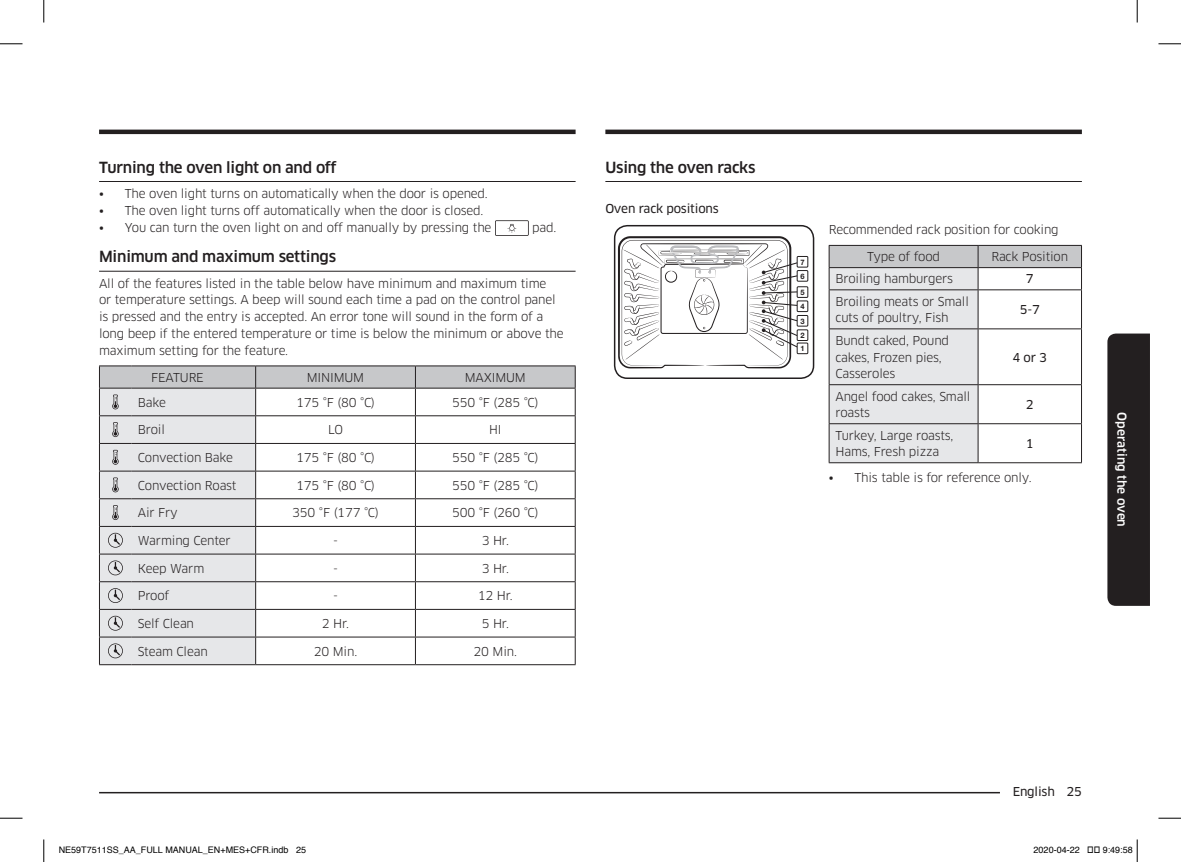
<style>
.page{position:relative;width:1181px;height:862px;background:#fff}
.page>*{position:absolute;margin:0;border:0;box-sizing:border-box;transform-origin:0 0}
.t1{font:500 15px "Samsung Clan Pro";letter-spacing:-.015em;color:#231f20}
.t2{font:12px/16.8px "Samsung Clan Pro";letter-spacing:-.015em;color:#231f20}
.t3{font:12px "Samsung Clan Pro News";letter-spacing:-.015em;color:#231f20}
.t4{font:500 12px "Samsung Clan Pro";color:#fff}
.t5{font:9px "Helvetica";color:#000}
.t6{font:700 7.5px "Helvetica Neue";color:#231f20}
.s1{font-family:"Samsung Clan Pro News"}
</style>
<div class="page">
<hr style="left:99px;top:791px;width:935px;height:2px;background:#231f20">
<div style="left:999px;top:782px;width:82px;height:15px;background:#fff"></div>
<div style="left:1107px;top:333px;width:42px;height:272px;background:#231f20"></div>
<div style="left:99px;top:129px;width:476px;height:5px;background:#231f20"></div>
<div style="left:605px;top:129px;width:476px;height:5px;background:#231f20"></div>
<hr style="left:99px;top:181px;width:476px;height:1px;background:#231f20">
<hr style="left:99px;top:271px;width:476px;height:1px;background:#231f20">
<svg style="left:495px;top:220px;width:33px;height:16px"></svg>
<hr style="left:99px;top:365px;width:32px;height:1px;background:#231f20">
<hr style="left:131px;top:365px;width:125px;height:1px;background:#231f20">
<hr style="left:256px;top:365px;width:159px;height:1px;background:#231f20">
<hr style="left:415px;top:365px;width:160px;height:1px;background:#231f20">
<hr style="left:99px;top:664px;width:32px;height:1px;background:#231f20">
<hr style="left:131px;top:664px;width:125px;height:1px;background:#231f20">
<hr style="left:256px;top:664px;width:159px;height:1px;background:#231f20">
<hr style="left:415px;top:664px;width:160px;height:1px;background:#231f20">
<svg style="left:99px;top:366px;width:477px;height:298px"></svg>
<hr style="left:605px;top:181px;width:476px;height:1px;background:#231f20">
<svg style="left:618px;top:236px;width:180px;height:132px"></svg>
<div style="left:796px;top:342px;width:12px;height:12px;border:1px solid #231f20"></div>
<div style="left:796px;top:329px;width:12px;height:12px;border:1px solid #231f20"></div>
<div style="left:796px;top:315px;width:12px;height:11px;border:1px solid #231f20"></div>
<div style="left:796px;top:300px;width:12px;height:12px;border:1px solid #231f20"></div>
<div style="left:796px;top:286px;width:12px;height:12px;border:1px solid #231f20"></div>
<div style="left:796px;top:270px;width:12px;height:11px;border:1px solid #231f20"></div>
<div style="left:796px;top:256px;width:12px;height:11px;border:1px solid #231f20"></div>
<div style="left:614px;top:225px;width:200px;height:154px;border:2px solid #231f20;border-radius:13px"></div>
<svg style="left:828px;top:245px;width:253px;height:217px"></svg>
<hr style="left:828px;top:289px;width:149px;height:1px;background:#231f20">
<hr style="left:828px;top:290px;width:1px;height:38px;background:#231f20">
<hr style="left:977px;top:289px;width:104px;height:1px;background:#231f20">
<hr style="left:977px;top:290px;width:1px;height:38px;background:#231f20">
<hr style="left:1080px;top:290px;width:1px;height:38px;background:#231f20">
<hr style="left:828px;top:328px;width:149px;height:1px;background:#231f20">
<hr style="left:828px;top:329px;width:1px;height:55px;background:#231f20">
<hr style="left:977px;top:328px;width:104px;height:1px;background:#231f20">
<hr style="left:977px;top:329px;width:1px;height:55px;background:#231f20">
<hr style="left:1080px;top:329px;width:1px;height:55px;background:#231f20">
<hr style="left:828px;top:384px;width:149px;height:1px;background:#231f20">
<hr style="left:828px;top:385px;width:1px;height:38px;background:#231f20">
<hr style="left:977px;top:384px;width:104px;height:1px;background:#231f20">
<hr style="left:977px;top:385px;width:1px;height:38px;background:#231f20">
<hr style="left:1080px;top:385px;width:1px;height:38px;background:#231f20">
<hr style="left:828px;top:423px;width:149px;height:1px;background:#231f20">
<hr style="left:828px;top:424px;width:1px;height:38px;background:#231f20">
<hr style="left:977px;top:423px;width:104px;height:1px;background:#231f20">
<hr style="left:977px;top:424px;width:1px;height:38px;background:#231f20">
<hr style="left:1080px;top:424px;width:1px;height:38px;background:#231f20">
<hr style="left:828px;top:462px;width:149px;height:1px;background:#231f20">
<hr style="left:977px;top:462px;width:104px;height:1px;background:#231f20">
<svg style="left:0;top:44px;width:22px;height:1px"></svg>
<svg style="left:1158px;top:44px;width:22px;height:1px"></svg>
<svg style="left:0;top:817px;width:22px;height:1px"></svg>
<svg style="left:1158px;top:817px;width:22px;height:1px"></svg>
<svg style="left:44px;top:0;width:1px;height:23px"></svg>
<svg style="left:44px;top:839px;width:1px;height:22px"></svg>
<svg style="left:1136px;top:0;width:1px;height:23px"></svg>
<svg style="left:1136px;top:839px;width:1px;height:22px"></svg>
<p class="t1" style="left:99px;top:158px;width:239px">Turning the oven light on and off</p>
<p class="t2" style="left:99px;top:185px;width:390px"><span class="s1">•</span> The oven light turns on automatically when the door is opened.</p>
<p class="t2" style="left:99px;top:202px;width:386px"><span class="s1">•</span> The oven light turns off automatically when the door is closed.</p>
<p class="t2" style="left:99px;top:219px;width:394px"><span class="s1">•</span> You can turn the oven light on and off manually by pressing the</p>
<p class="t2" style="left:532px;top:219px;width:26px">pad.</p>
<p class="t1" style="left:99px;top:248px;width:238px">Minimum and maximum settings</p>
<p class="t2" style="left:99px;top:275px;width:466px">All of the features listed in the table below have minimum and maximum time<br>or temperature settings. A beep will sound each time a pad on the control panel is pressed and the entry is accepted. An error tone will sound in the form of a long beep if the entered temperature or time is below the minimum or above the maximum setting for the feature.</p>
<p class="t2" style="left:151px;top:369px;width:54px">FEATURE</p>
<p class="t2" style="left:307px;top:369px;width:59px">MINIMUM</p>
<p class="t2" style="left:465px;top:369px;width:63px">MAXIMUM</p>
<p class="t2" style="left:138px;top:394px;width:30px">Bake</p>
<p class="t2" style="left:296px;top:394px;width:80px">175 °F (80 °C)</p>
<p class="t2" style="left:452px;top:394px;width:88px">550 °F (285 °C)</p>
<p class="t2" style="left:138px;top:421px;width:29px">Broil</p>
<p class="t2" style="left:328px;top:421px;width:16px">LO</p>
<p class="t2" style="left:489px;top:421px;width:14px">HI</p>
<p class="t2" style="left:138px;top:449px;width:97px">Convection Bake</p>
<p class="t2" style="left:296px;top:449px;width:80px">175 °F (80 °C)</p>
<p class="t2" style="left:452px;top:449px;width:88px">550 °F (285 °C)</p>
<p class="t2" style="left:138px;top:477px;width:100px">Convection Roast</p>
<p class="t2" style="left:296px;top:477px;width:80px">175 °F (80 °C)</p>
<p class="t2" style="left:452px;top:477px;width:88px">550 °F (285 °C)</p>
<p class="t2" style="left:138px;top:504px;width:41px">Air Fry</p>
<p class="t2" style="left:292px;top:504px;width:88px">350 °F (177 °C)</p>
<p class="t2" style="left:452px;top:504px;width:88px">500 °F (260 °C)</p>
<p class="t2" style="left:138px;top:532px;width:94px">Warming Center</p>
<p class="t2" style="left:333px;top:532px;width:6px">-</p>
<p class="t2" style="left:481px;top:532px;width:29px">3 Hr.</p>
<p class="t2" style="left:138px;top:559px;width:68px">Keep Warm</p>
<p class="t2" style="left:333px;top:559px;width:6px">-</p>
<p class="t2" style="left:481px;top:559px;width:29px">3 Hr.</p>
<p class="t2" style="left:138px;top:587px;width:33px">Proof</p>
<p class="t2" style="left:333px;top:587px;width:6px">-</p>
<p class="t2" style="left:478px;top:587px;width:36px">12 Hr.</p>
<p class="t2" style="left:138px;top:615px;width:58px">Self Clean</p>
<p class="t2" style="left:322px;top:615px;width:29px">2 Hr.</p>
<p class="t2" style="left:481px;top:615px;width:29px">5 Hr.</p>
<p class="t2" style="left:138px;top:642px;width:71px">Steam Clean</p>
<p class="t2" style="left:314px;top:642px;width:45px">20 Min.</p>
<p class="t2" style="left:473px;top:642px;width:45px">20 Min.</p>
<p class="t1" style="left:605px;top:158px;width:151px">Using the oven racks</p>
<p class="t3" style="left:605px;top:201px;width:115px">Oven rack positions</p>
<p class="t6" style="left:800px;top:257px;width:6px">7</p>
<p class="t6" style="left:800px;top:271px;width:6px">6</p>
<p class="t6" style="left:800px;top:288px;width:6px">5</p>
<p class="t6" style="left:800px;top:302px;width:6px">4</p>
<p class="t6" style="left:800px;top:316px;width:6px">3</p>
<p class="t6" style="left:800px;top:331px;width:6px">2</p>
<p class="t6" style="left:800px;top:344px;width:6px">1</p>
<p class="t2" style="left:828px;top:221px;width:231px">Recommended rack position for cooking</p>
<p class="t2" style="left:867px;top:248px;width:74px">Type of food</p>
<p class="t2" style="left:991px;top:248px;width:78px">Rack Position</p>
<p class="t2" style="left:835px;top:270px;width:119px">Broiling hamburgers</p>
<p class="t3" style="left:1025px;top:272px;width:9px">7</p>
<p class="t2" style="left:835px;top:293px;width:135px">Broiling meats or Small cuts of poultry, Fish</p>
<p class="t3" style="left:1019px;top:302px;width:22px">5-7</p>
<p class="t2" style="left:835px;top:332px;width:115px">Bundt caked, Pound cakes, Frozen pies,<br>Casseroles</p>
<p class="t3" style="left:1012px;top:350px;width:36px">4 or 3</p>
<p class="t2" style="left:835px;top:387px;width:136px">Angel food cakes, Small roasts</p>
<p class="t3" style="left:1025px;top:397px;width:9px">2</p>
<p class="t2" style="left:835px;top:426px;width:119px">Turkey, Large roasts,<br>Hams, Fresh pizza</p>
<p class="t3" style="left:1025px;top:436px;width:9px">1</p>
<p class="t2" style="left:828px;top:469px;width:204px"><span class="s1">•</span> This table is for reference only.</p>
<p class="t4" style="left:1128px;top:412px;width:116px;rotate:90deg">Operating the oven</p>
<p class="t3" style="left:1012px;top:784px;width:71px">English 25</p>
<p class="t5" style="left:59px;top:844px;width:249px">NE59T7511SS_AA_FULL MANUAL_EN+MES+CFR.indb 25</p>
<p class="t5" style="left:1033px;top:844px;width:48px">2020-04-22</p>
<p class="t5" style="left:1102px;top:844px;width:32px">9:49:58</p>
</div>
